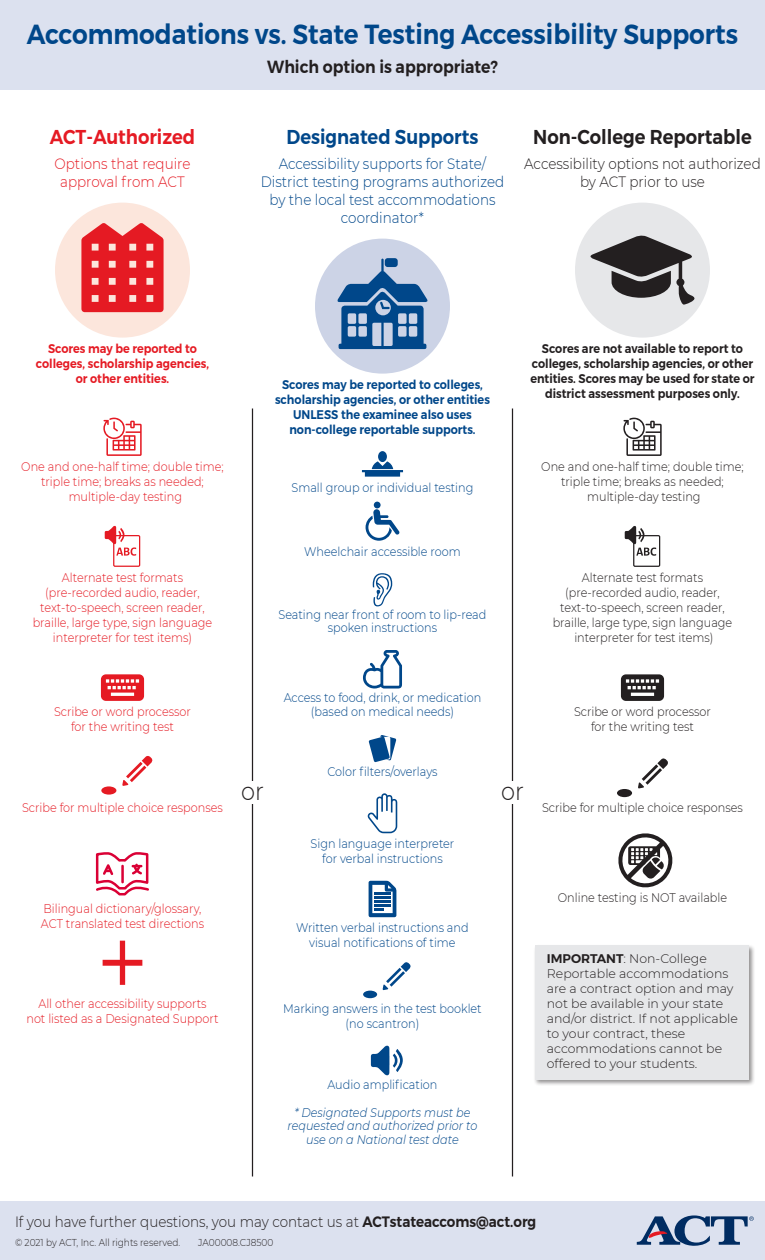
<style>
.page{position:relative;width:765px;height:1260px;background:#fff}
.page>*{position:absolute;margin:0;border:0;box-sizing:border-box;transform-origin:0 0}
.t1{font:600 27.5px "Montserrat";color:#00478a;scale:.9 1}
.t2{font:300 25px "Montserrat";color:#231f20;scale:.9 1}
.t3{font:600 20px "Montserrat";color:#231f20;scale:.9 1}
.t4{font:600 20px "Montserrat";color:#00478a;scale:.9 1}
.t5{font:600 20px "Montserrat";color:#e51a23;scale:.9 1}
.t6{font:600 17.5px "Montserrat";color:#231f20;scale:.9 1}
.t7{font:300 15px/18px "Montserrat";color:#231f20;text-align:center;scale:.9 1}
.t8{font:300 15px/18px "Montserrat";color:#00478a;text-align:center;scale:.9 1}
.t9{font:300 15px/18px "Montserrat";color:#e51a23;text-align:center;scale:.9 1}
.t10{font:300 12.5px/15px "Montserrat";color:#e51a23;text-align:center;scale:.9 1}
.t11{font:300 12.5px/15px "Montserrat";color:#00478a;text-align:center;scale:.9 1}
.Shaded_Callout_Box{font:300 12.5px/15px "Montserrat";color:#231f20;text-align:center;scale:.9 1}
.Shaded_Callout_Box-2{font:300 12.5px/15px "Montserrat";color:#231f20}
.t12{font:600 12.5px/15px "Montserrat";color:#231f20;text-align:center;scale:.9 1}
.t13{font:600 12.5px/15px "Montserrat";color:#00478a;text-align:center;scale:.9 1}
.t14{font:italic 300 12.5px/13.8px "Montserrat";color:#00478a;text-align:center;scale:.9 1}
.t15{font:600 12.5px/15px "Montserrat";color:#e51a23;text-align:center;scale:.9 1}
.t16{font:300 10px "Montserrat";color:#231f20;scale:.9 1}
.s1{font-weight:600}
</style>
<div class="page">
<div style="left:0;top:0;width:765px;height:90px;background:#dce1ef"></div>
<div style="left:55px;top:203px;width:135px;height:135px;background:#fce6dc;border-radius:50%"></div>
<svg style="left:81px;top:223px;width:83px;height:89px"></svg>
<svg style="left:103px;top:418px;width:39px;height:38px"></svg>
<div style="left:113px;top:535px;width:27px;height:32px;border:1px solid #e51a23"></div>
<svg style="left:105px;top:526px;width:31px;height:30px"></svg>
<svg style="left:101px;top:674px;width:43px;height:27px"></svg>
<div style="left:101px;top:786px;width:15px;height:9px;background:#e51a23;border-radius:50%"></div>
<svg style="left:122px;top:756px;width:31px;height:30px"></svg>
<svg style="left:95px;top:852px;width:54px;height:44px"></svg>
<svg style="left:103px;top:941px;width:39px;height:44px"></svg>
<hr style="left:252px;top:408px;width:1px;height:769px;background:#231f20">
<div style="left:238px;top:781px;width:30px;height:23px;background:#fff"></div>
<div style="left:315px;top:239px;width:135px;height:135px;background:#ccd3e6;border-radius:50%"></div>
<svg style="left:337px;top:259px;width:91px;height:90px"></svg>
<svg style="left:362px;top:451px;width:41px;height:26px"></svg>
<svg style="left:366px;top:502px;width:34px;height:39px"></svg>
<svg style="left:373px;top:573px;width:19px;height:33px"></svg>
<svg style="left:363px;top:650px;width:39px;height:39px"></svg>
<svg style="left:368px;top:735px;width:29px;height:27px"></svg>
<svg style="left:367px;top:793px;width:30px;height:40px"></svg>
<svg style="left:369px;top:881px;width:27px;height:36px"></svg>
<div style="left:363px;top:991px;width:14px;height:7px;background:#00478a;border-radius:50%"></div>
<svg style="left:382px;top:962px;width:29px;height:28px"></svg>
<svg style="left:371px;top:1046px;width:32px;height:29px"></svg>
<hr style="left:512px;top:408px;width:1px;height:769px;background:#231f20">
<div style="left:498px;top:781px;width:30px;height:23px;background:#fff"></div>
<div style="left:575px;top:203px;width:135px;height:135px;background:#e6e7e9;border-radius:50%"></div>
<svg style="left:590px;top:235px;width:105px;height:70px"></svg>
<svg style="left:623px;top:418px;width:39px;height:38px"></svg>
<div style="left:633px;top:535px;width:27px;height:32px;border:1px solid #231f20"></div>
<svg style="left:625px;top:526px;width:31px;height:30px"></svg>
<svg style="left:621px;top:674px;width:43px;height:27px"></svg>
<div style="left:617px;top:789px;width:15px;height:8px;background:#231f20;border-radius:50%"></div>
<svg style="left:638px;top:758px;width:30px;height:31px"></svg>
<svg style="left:618px;top:833px;width:55px;height:55px"></svg>
<div style="left:0;top:1201px;width:765px;height:59px;background:#dce1ef"></div>
<svg style="left:637px;top:1215px;width:117px;height:31px"></svg>
<div style="left:533px;top:944px;width:223px;height:143px;background:#231f20;opacity:.5"></div>
<div style="left:536px;top:945px;width:213px;height:134px;background:#e6e7e9"></div>
<p class="t1" style="left:27px;top:13px;width:792px">Accommodations vs. State Testing Accessibility Supports</p>
<p class="t6" style="left:267px;top:52px;width:258px">Which option is appropriate?</p>
<p class="t5" style="left:50px;top:121px;width:163px">ACT-Authorized</p>
<p class="t9" style="left:55px;top:155px;width:153px">Options that require approval from ACT</p>
<p class="t4" style="left:287px;top:121px;width:215px">Designated Supports</p>
<p class="t8" style="left:261px;top:155px;width:272px">Accessibility supports for State/<br>District testing programs authorized by the local test accommodations coordinator*</p>
<p class="t3" style="left:533px;top:121px;width:244px">Non-College Reportable</p>
<p class="t7" style="left:524px;top:155px;width:264px">Accessibility options not authorized by ACT prior to use</p>
<p class="t15" style="left:48px;top:341px;width:167px">Scores may be reported to</p>
<p class="t15" style="left:36px;top:356px;width:194px">colleges, scholarship agencies, or other entities.</p>
<p class="t10" style="left:21px;top:459px;width:226px">One and one-half time; double time; triple time; breaks as needed; multiple-day testing</p>
<p class="t10" style="left:33px;top:570px;width:201px">Alternate test formats (pre-recorded audio, reader, text-to-speech, screen reader, braille, large type, sign language interpreter for test items)</p>
<p class="t13" style="left:275px;top:377px;width:240px">Scores may be reported to colleges, scholarship agencies, or other entities UNLESS the examinee also uses non-college reportable supports.</p>
<p class="t11" style="left:292px;top:479px;width:204px">Small group or individual testing</p>
<p class="t11" style="left:304px;top:543px;width:175px">Wheelchair accessible room</p>
<p class="t11" style="left:279px;top:607px;width:233px;line-height:13.8px">Seating near front of room to lip-read spoken instructions</p>
<p class="t12" style="left:530px;top:341px;width:251px">Scores are not available to report to colleges, scholarship agencies, or other entities. Scores may be used for state or district assessment purposes only.</p>
<p class="Shaded_Callout_Box" style="left:541px;top:459px;width:226px">One and one-half time; double time; triple time; breaks as needed; multiple-day testing</p>
<p class="Shaded_Callout_Box" style="left:553px;top:570px;width:201px">Alternate test formats (pre-recorded audio, reader, text-to-speech, screen reader, braille, large type, sign language interpreter for test items)</p>
<p class="t10" style="left:54px;top:704px;width:154px">Scribe or word processor for the writing test</p>
<p class="t11" style="left:284px;top:691px;width:221px;line-height:13.8px">Access to food, drink, or medication (based on medical needs)</p>
<p class="Shaded_Callout_Box" style="left:574px;top:704px;width:154px">Scribe or word processor for the writing test</p>
<p class="t11" style="left:327px;top:764px;width:124px">Color filters/overlays</p>
<p class="t2" style="left:241px;top:774px;width:27px">or</p>
<p class="t2" style="left:501px;top:774px;width:27px">or</p>
<p class="t10" style="left:22px;top:800px;width:225px">Scribe for multiple choice responses</p>
<p class="Shaded_Callout_Box" style="left:542px;top:800px;width:225px">Scribe for multiple choice responses</p>
<p class="t11" style="left:311px;top:836px;width:161px">Sign language interpreter for verbal instructions</p>
<p class="t10" style="left:41px;top:901px;width:183px;text-align:left">Bilingual dictionary/glossary,<br>ACT translated test directions</p>
<p class="t11" style="left:296px;top:920px;width:193px">Written verbal instructions and visual notifications of time</p>
<p class="Shaded_Callout_Box" style="left:558px;top:890px;width:190px">Online testing is NOT available</p>
<p class="t10" style="left:26px;top:996px;width:215px">All other accessibility supports<br>not listed as a Designated Support</p>
<p class="t11" style="left:283px;top:1001px;width:222px">Marking answers in the test booklet (no scantron)</p>
<h1 class="Shaded_Callout_Box-2" style="left:547px;top:951px;width:193px"><span class="s1">IMPORTANT</span>: Non-College<br>Reportable accommodations are a contract option and may not be available in your state and/or district. If not applicable to your contract, these accommodations cannot be offered to your students.</h1>
<p class="t11" style="left:327px;top:1077px;width:124px">Audio amplification</p>
<p class="t14" style="left:288px;top:1105px;width:213px">* Designated Supports must be requested and authorized prior to use on a National test date</p>
<p class="t7" style="left:15px;top:1212px;width:581px">If you have further questions, you may contact us at <span class="s1">ACTstateaccoms@act.org</span></p>
<p class="t16" style="left:15px;top:1235px;width:185px">© 2021 by ACT, Inc. All rights reserved.</p>
<p class="t16" style="left:198px;top:1235px;width:85px">JA00008.CJ8500</p>
</div>
